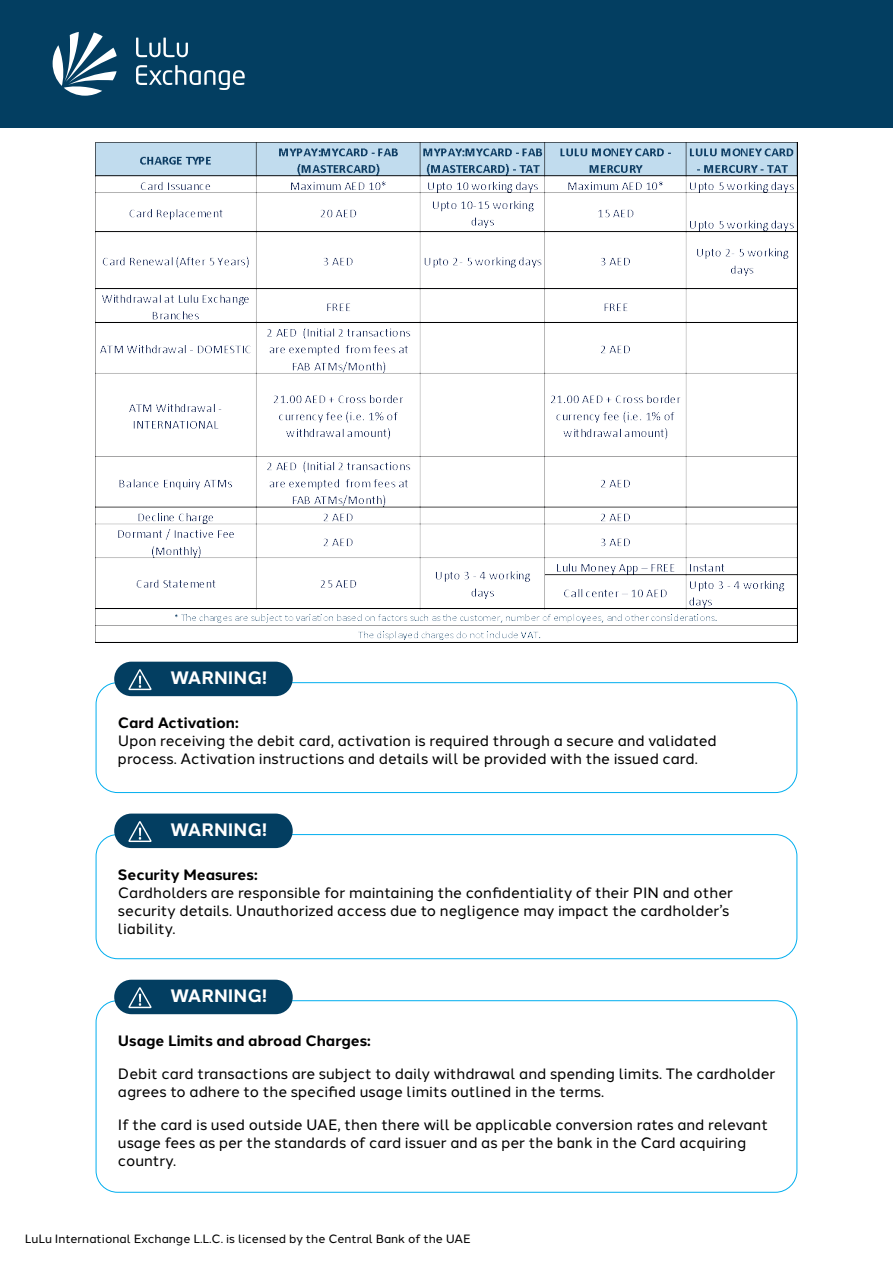
<style>
.page{position:relative;width:893px;height:1263px;background:#fff}
.page>*{position:absolute;margin:0;border:0;box-sizing:border-box;transform-origin:0 0}
.t1{font:700 18px "Halcom";color:#fff}
.t2{font:15px/18px "Halcom";color:#000001}
.t3{font:700 15px "Halcom";color:#000001}
.t4{font:12px "Halcom";color:#000001}
</style>
<div class="page">
<div style="left:96px;top:682px;width:701px;height:111px;border:1px solid #00aeef;border-radius:22px"></div>
<div style="left:96px;top:834px;width:701px;height:125px;border:1px solid #00aeef;border-radius:22px"></div>
<div style="left:96px;top:1000px;width:701px;height:193px;border:1px solid #00aeef;border-radius:22px"></div>
<div style="left:114px;top:662px;width:179px;height:34px;background:#033e61;border-radius:17px"></div>
<div style="left:114px;top:813px;width:179px;height:35px;background:#033e61;border-radius:17px"></div>
<div style="left:114px;top:980px;width:179px;height:34px;background:#033e61;border-radius:17px"></div>
<img style="left:95px;top:142px;width:703px;height:501px">
<svg style="left:128px;top:669px;width:24px;height:21px"></svg>
<svg style="left:128px;top:821px;width:24px;height:21px"></svg>
<svg style="left:128px;top:987px;width:24px;height:21px"></svg>
<div style="left:0;top:0;width:893px;height:128px;background:#033e61"></div>
<svg style="left:136px;top:38px;width:109px;height:52px"></svg>
<svg style="left:53px;top:32px;width:64px;height:64px"></svg>
<p class="t1" style="left:170px;top:663px;width:98px">WARNING!</p>
<p class="t3" style="left:118px;top:710px;width:122px">Card Activation:</p>
<p class="t2" style="left:118px;top:730px;width:600px">Upon receiving the debit card, activation is required through a secure and validated process. Activation instructions and details will be provided with the issued card.</p>
<p class="t1" style="left:170px;top:815px;width:98px">WARNING!</p>
<p class="t3" style="left:118px;top:862px;width:141px">Security Measures:</p>
<p class="t2" style="left:118px;top:882px;width:617px">Cardholders are responsible for maintaining the confidentiality of their PIN and other security details. Unauthorized access due to negligence may impact the cardholder’s liability.</p>
<p class="t1" style="left:170px;top:981px;width:98px">WARNING!</p>
<p class="t3" style="left:118px;top:1028px;width:254px">Usage Limits and abroad Charges:</p>
<p class="t2" style="left:118px;top:1063px;width:659px">Debit card transactions are subject to daily withdrawal and spending limits. The cardholder agrees to adhere to the specified usage limits outlined in the terms.</p>
<p class="t2" style="left:118px;top:1114px;width:652px">If the card is used outside UAE, then there will be applicable conversion rates and relevant usage fees as per the standards of card issuer and as per the bank in the Card acquiring country.</p>
<p class="t4" style="left:25px;top:1229px;width:447px">LuLu International Exchange L.L.C. is licensed by the Central Bank of the UAE</p>
</div>
